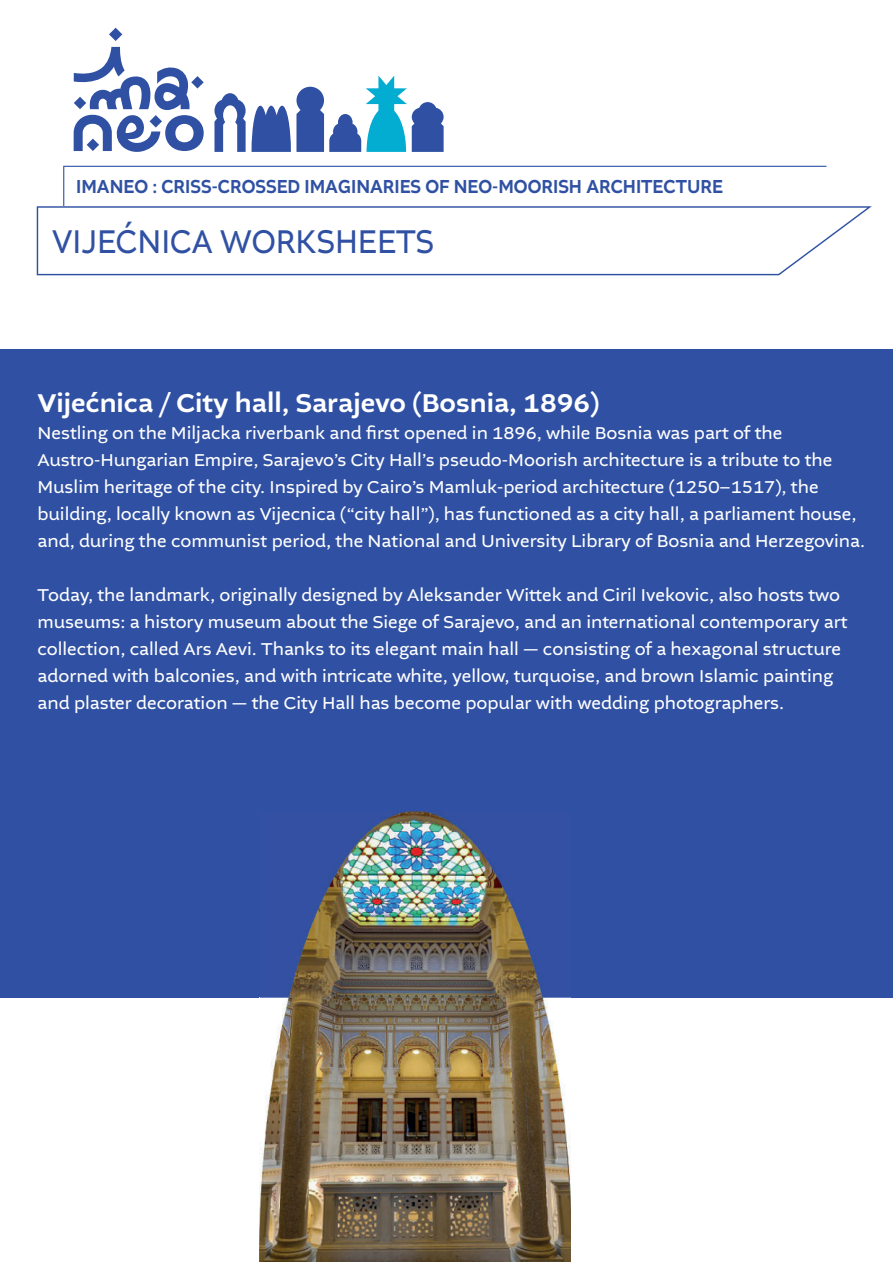
<style>
.page{position:relative;width:893px;height:1263px;background:#fff}
.page>*{position:absolute;margin:0;border:0;box-sizing:border-box;transform-origin:0 0}
.t1{font:34.5px "Altivo";color:#3051a3;scale:.89 1}
.t2{font:500 27px "Altivo";color:#fff}
.t3{font:500 19.8px "Altivo";color:#3051a3;scale:.89 1}
.t4{font:18px/27px "Altivo";color:#fff}
</style>
<div class="page">
<div style="left:0;top:350px;width:893px;height:648px;background:#3051a3"></div>
<svg style="left:109px;top:28px;width:13px;height:13px"></svg>
<svg style="left:74px;top:47px;width:130px;height:105px"></svg>
<svg style="left:63px;top:166px;width:763px;height:40px"></svg>
<svg style="left:37px;top:206px;width:835px;height:69px"></svg>
<img style="left:260px;top:811px;width:311px;height:450px">
<svg style="left:214px;top:76px;width:230px;height:76px"></svg>
<p class="t3" style="left:76px;top:175px;width:728px">IMANEO : CRISS-CROSSED IMAGINARIES OF NEO-MOORISH ARCHITECTURE</p>
<h1 class="t1" style="left:52px;top:224px;width:431px">VIJEĆNICA WORKSHEETS</h1>
<h2 class="t2" style="left:37px;top:387px;width:564px">Vijećnica / City hall, Sarajevo (Bosnia, 1896)</h2>
<p class="t4" style="left:37px;top:420px;width:829px">Nestling on the Miljacka riverbank and first opened in 1896, while Bosnia was part of the Austro-Hungarian Empire, Sarajevo’s City Hall’s pseudo-Moorish architecture is a tribute to the Muslim heritage of the city. Inspired by Cairo’s Mamluk-period architecture (1250–1517), the building, locally known as Vijecnica (“city hall”), has functioned as a city hall, a parliament house, and, during the communist period, the National and University Library of Bosnia and Herzegovina.</p>
<p class="t4" style="left:37px;top:582px;width:812px">Today, the landmark, originally designed by Aleksander Wi﬙ek and Ciril Ivekovic, also hosts two museums: a history museum about the Siege of Sarajevo, and an international contemporary art collection, called Ars Aevi. Thanks to its elegant main hall — consisting of a hexagonal structure adorned with balconies, and with intricate white, yellow, turquoise, and brown Islamic painting and plaster decoration — the City Hall has become popular with wedding photographers.</p>
</div>
